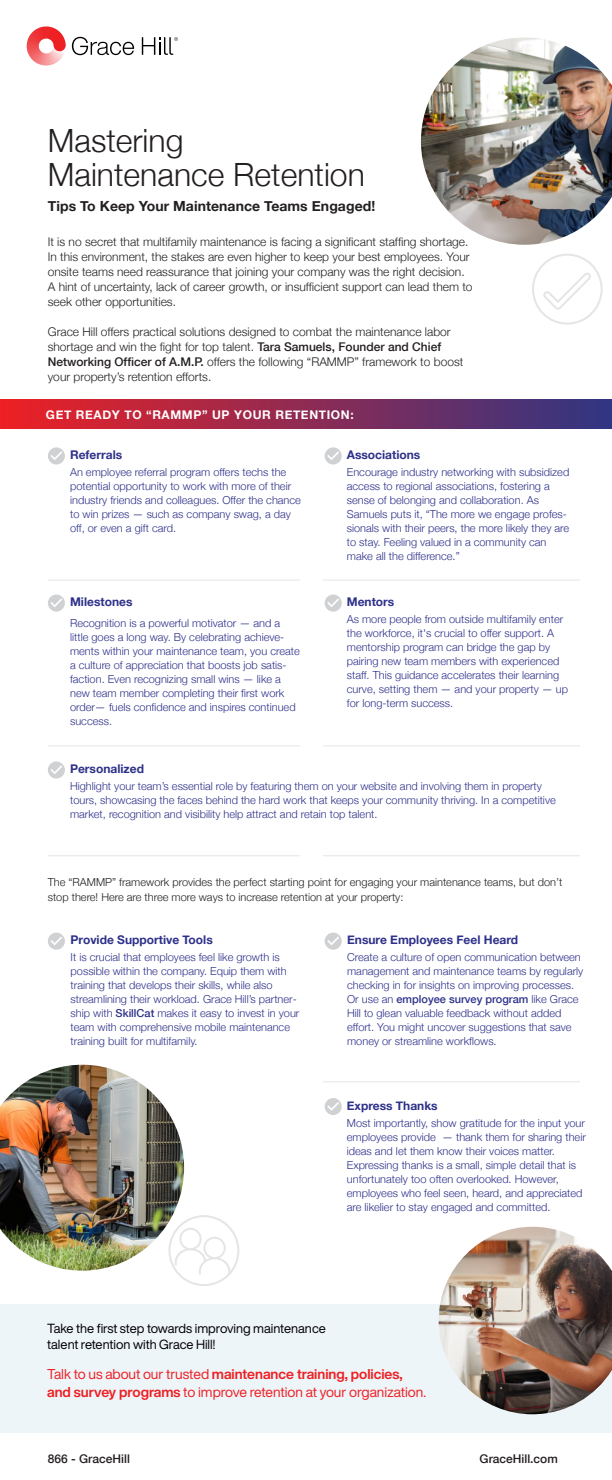
<style>
.page{position:relative;width:612px;height:1480px;background:#fff}
.page>*{position:absolute;margin:0;border:0;box-sizing:border-box;transform-origin:0 0}
.t1{font:300 32px/34px "Helvetica Neue";color:#231f20}
.t2{font:14px/18px "Helvetica Now Display";letter-spacing:-.005em;color:#ed2024}
.t3{font:700 14px "Helvetica Neue";letter-spacing:.005em;color:#231f20}
.t4{font:13px/16px "Helvetica Now Display";color:#000}
.t5{font:300 12px/15px "Helvetica Neue";color:#231f20}
.t6{font:700 12px "Helvetica Neue";color:#2e318a}
.t7{font:700 12px "Helvetica Neue";letter-spacing:.05em;color:#fff}
.t8{font:500 12px "Helvetica Neue";color:#231f20}
.t9{font:300 11px/14px "Helvetica Neue";color:#2e318a}
.t10{font:300 11px/15px "Helvetica Neue";color:#231f20}
.s1{font-weight:500}
.s2{font-weight:700}
</style>
<div class="page">
<div style="left:0;top:1304px;width:612px;height:128px;background:#eef5f9"></div>
<svg style="left:72px;top:37px;width:62px;height:18px"></svg>
<svg style="left:142px;top:37px;width:36px;height:18px"></svg>
<svg style="left:26px;top:26px;width:41px;height:41px"></svg>
<svg style="left:27px;top:26px;width:39px;height:39px"></svg>
<svg style="left:48px;top:447px;width:17px;height:17px"></svg>
<svg style="left:325px;top:447px;width:17px;height:17px"></svg>
<div style="left:0;top:400px;width:612px;height:28px;background:linear-gradient(to right,#ed2024,#303683)"></div>
<hr style="left:323px;top:579px;width:257px;height:1px;background:#e4e5e6">
<hr style="left:48px;top:579px;width:252px;height:1px;background:#e4e5e6">
<svg style="left:48px;top:594px;width:17px;height:17px"></svg>
<svg style="left:325px;top:594px;width:17px;height:17px"></svg>
<hr style="left:323px;top:855px;width:257px;height:1px;background:#e4e5e6">
<hr style="left:48px;top:855px;width:252px;height:1px;background:#e4e5e6">
<hr style="left:323px;top:1081px;width:257px;height:1px;background:#e4e5e6">
<svg style="left:48px;top:932px;width:17px;height:17px"></svg>
<svg style="left:325px;top:932px;width:17px;height:17px"></svg>
<svg style="left:325px;top:1098px;width:17px;height:16px"></svg>
<hr style="left:323px;top:745px;width:257px;height:1px;background:#e4e5e6">
<hr style="left:48px;top:745px;width:252px;height:1px;background:#e4e5e6">
<svg style="left:48px;top:761px;width:17px;height:17px"></svg>
<img style="left:421px;top:37px;width:191px;height:208px">
<img style="left:0;top:1064px;width:184px;height:206px">
<img style="left:439px;top:1226px;width:173px;height:187px">
<div style="left:168px;top:1214px;width:71px;height:71px;border:2px solid #e4e5e6;border-radius:50%"></div>
<div style="left:179px;top:1227px;width:23px;height:22px;border:2px solid #e4e5e6;border-radius:50%"></div>
<div style="left:203px;top:1236px;width:23px;height:22px;border:2px solid #e4e5e6;border-radius:50%"></div>
<svg style="left:174px;top:1246px;width:57px;height:29px"></svg>
<svg style="left:541px;top:273px;width:50px;height:38px"></svg>
<div style="left:532px;top:253px;width:71px;height:71px;border:2px solid #e4e5e6;border-radius:50%"></div>
<h1 class="t1" style="left:48px;top:122px;width:319px">Mastering<br>Maintenance Retention</h1>
<p class="t3" style="left:48px;top:195px;width:329px">Tips To Keep Your Maintenance Teams Engaged!</p>
<p class="t5" style="left:48px;top:233px;width:426px">It is no secret that multifamily maintenance is facing a significant staffing shortage.<br>In this environment, the stakes are even higher to keep your best employees. Your onsite teams need reassurance that joining your company was the right decision.<br>A hint of uncertainty, lack of career growth, or insufficient support can lead them to seek other opportunities.</p>
<p class="t5" style="left:48px;top:323px;width:417px">Grace Hill offers practical solutions designed to combat the maintenance labor shortage and win the fight for top talent. <span class="s1">Tara Samuels, Founder and Chief Networking Officer of A.M.P.</span> offers the following “RAMMP” framework to boost your property’s retention efforts.</p>
<p class="t7" style="left:46px;top:405px;width:309px">GET READY TO “RAMMP” UP YOUR RETENTION:</p>
<p class="t6" style="left:70px;top:445px;width:54px">Referrals</p>
<p class="t9" style="left:70px;top:464px;width:232px">An employee referral program offers techs the potential opportunity to work with more of their industry friends and colleagues. Offer the chance to win prizes — such as company swag, a day off, or even a gift card.</p>
<p class="t6" style="left:70px;top:592px;width:64px">Milestones</p>
<p class="t9" style="left:70px;top:615px;width:231px">Recognition is a powerful motivator — and a little goes a long way. By celebrating achieve&shy;ments within your maintenance team, you create a culture of appreciation that boosts job satis&shy;faction. Even recognizing small wins — like a new team member completing their first work order— fuels confidence and inspires continued success.</p>
<p class="t6" style="left:347px;top:445px;width:75px">Associations</p>
<p class="t9" style="left:347px;top:464px;width:224px">Encourage industry networking with subsidized access to regional associations, fostering a sense of belonging and collaboration. As Samuels puts it, “The more we engage profes&shy;sionals with their peers, the more likely they are to stay. Feeling valued in a community can make all the difference.”</p>
<p class="t6" style="left:347px;top:592px;width:49px">Mentors</p>
<p class="t9" style="left:347px;top:611px;width:223px">As more people from outside multifamily enter the workforce, it's crucial to offer support. A mentorship program can bridge the gap by pairing new team members with experienced staff. This guidance accelerates their learning curve, setting them — and your property — up for long-term success.</p>
<p class="t6" style="left:70px;top:759px;width:75px">Personalized</p>
<p class="t9" style="left:70px;top:778px;width:487px">Highlight your team’s essential role by featuring them on your website and involving them in property tours, showcasing the faces behind the hard work that keeps your community thriving. In a competitive market, recognition and visibility help attract and retain top talent.</p>
<p class="t10" style="left:48px;top:873px;width:516px">The “RAMMP” framework provides the perfect starting point for engaging your maintenance teams, but don’t stop there! Here are three more ways to increase retention at your property:</p>
<p class="t6" style="left:71px;top:930px;width:144px">Provide Supportive Tools</p>
<p class="t9" style="left:71px;top:949px;width:230px">It is crucial that employees feel like growth is possible within the company. Equip them with training that develops their skills, while also streamlining their workload. Grace Hill’s partner&shy;ship with <span class="s1">SkillCat</span> makes it easy to invest in your team with comprehensive mobile maintenance training built for multifamily.</p>
<p class="t6" style="left:347px;top:930px;width:173px">Ensure Employees Feel Heard</p>
<p class="t9" style="left:347px;top:949px;width:238px">Create a culture of open communication between management and maintenance teams by regularly checking in for insights on improving processes.<br>Or use an <span class="s1">employee survey program</span> like Grace Hill to glean valuable feedback without added effort. You might uncover suggestions that save money or streamline workflows.</p>
<p class="t6" style="left:347px;top:1095px;width:92px">Express Thanks</p>
<p class="t9" style="left:347px;top:1115px;width:240px">Most importantly, show gratitude for the input your employees provide — thank them for sharing their ideas and let them know their voices matter.<br>Expressing thanks is a small, simple detail that is unfortunately too often overlooked. However, employees who feel seen, heard, and appreciated are likelier to stay engaged and committed.</p>
<p class="t4" style="left:47px;top:1319px;width:280px">Take the first step towards improving maintenance talent retention with Grace Hill!</p>
<p class="t2" style="left:47px;top:1364px;width:380px">Talk to us about our trusted <span class="s2">maintenance training, policies, and survey programs</span> to improve retention at your organization.</p>
<p class="t8" style="left:48px;top:1448px;width:84px">866 - GraceHill</p>
<p class="t8" style="left:480px;top:1448px;width:80px">GraceHill.com</p>
</div>
